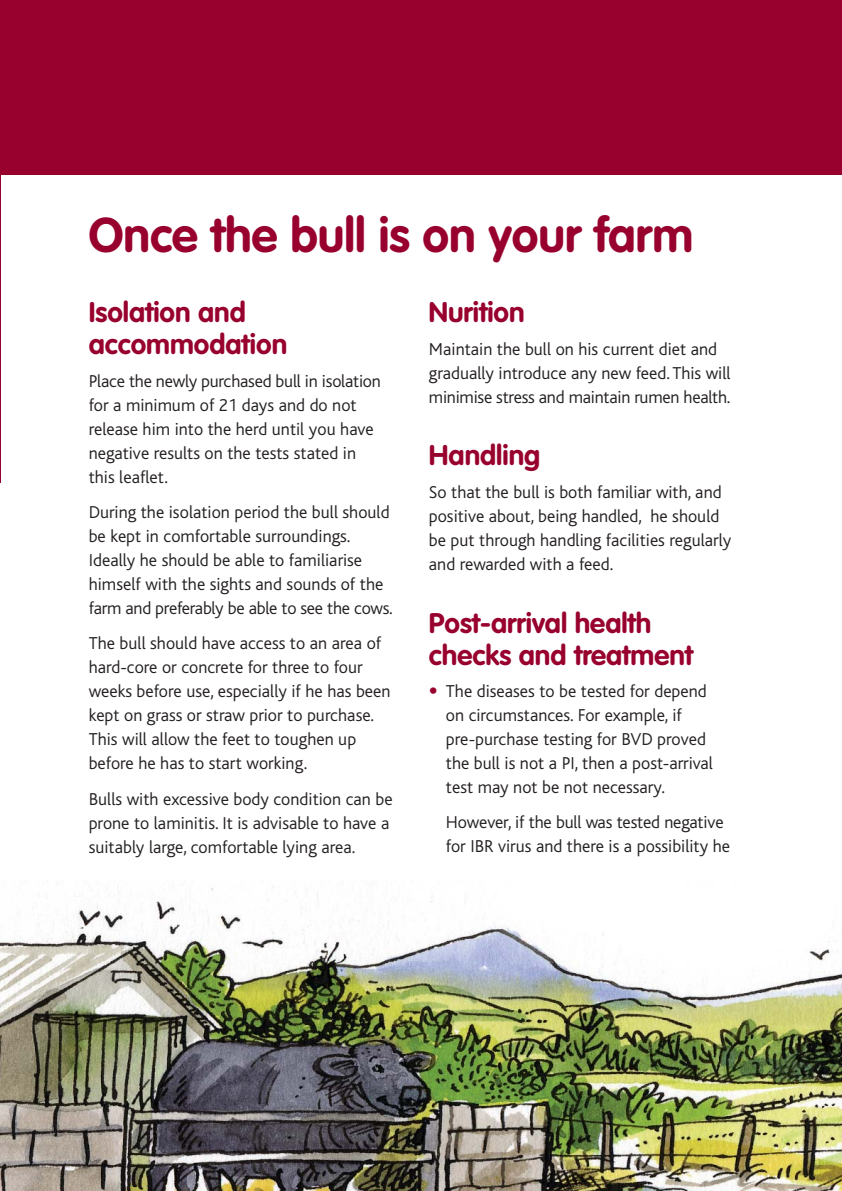
<style>
.page{position:relative;width:842px;height:1191px;background:#fff}
.page>*{position:absolute;margin:0;border:0;box-sizing:border-box;transform-origin:0 0}
.t1{font:700 48px "VAG Rounded";color:#98002e}
.t2{font:700 28px/32px "VAG Rounded";color:#98002e}
.t3{font:300 18px/24px "Bliss";color:#231f20}
.s1{font-family:"VAG Rounded";font-weight:700;color:#98002e}
</style>
<div class="page">
<img style="left:0;top:886px;width:842px;height:305px">
<div style="left:0;top:0;width:842px;height:174px;background:#98002e"></div>
<h1 class="t1" style="left:89px;top:215px;width:606px">Once the bull is on your farm</h1>
<h2 class="t2" style="left:89px;top:298px;width:200px">Isolation and accommodation</h2>
<p class="t3" style="left:89px;top:370px;width:294px">Place the newly purchased bull in isolation for a minimum of 21 days and do not release him into the herd until you have negative results on the tests stated in this leaflet.</p>
<p class="t3" style="left:89px;top:502px;width:306px">During the isolation period the bull should be kept in comfortable surroundings.<br>Ideally he should be able to familiarise himself with the sights and sounds of the farm and preferably be able to see the cows.</p>
<p class="t3" style="left:89px;top:633px;width:303px">The bull should have access to an area of hard-core or concrete for three to four weeks before use, especially if he has been kept on grass or straw prior to purchase.<br>This will allow the feet to toughen up before he has to start working.</p>
<p class="t3" style="left:89px;top:788px;width:305px">Bulls with excessive body condition can be prone to laminitis. It is advisable to have a suitably large, comfortable lying area.</p>
<h2 class="t2" style="left:429px;top:298px;width:97px">Nurition</h2>
<p class="t3" style="left:429px;top:338px;width:303px">Maintain the bull on his current diet and gradually introduce any new feed. This will minimise stress and maintain rumen health.</p>
<h2 class="t2" style="left:429px;top:441px;width:113px">Handling</h2>
<p class="t3" style="left:429px;top:481px;width:304px">So that the bull is both familiar with, and positive about, being handled, he should be put through handling facilities regularly and rewarded with a feed.</p>
<h2 class="t2" style="left:429px;top:609px;width:266px">Post-arrival health checks and treatment</h2>
<p class="t3" style="left:446px;top:681px;width:268px;text-indent:-17px"><span class="s1">•</span> The diseases to be tested for depend on circumstances. For example, if pre-purchase testing for BVD proved the bull is not a PI, then a post-arrival test may not be not necessary.</p>
<p class="t3" style="left:446px;top:812px;width:286px">However, if the bull was tested negative for IBR virus and there is a possibility he</p>
</div>
